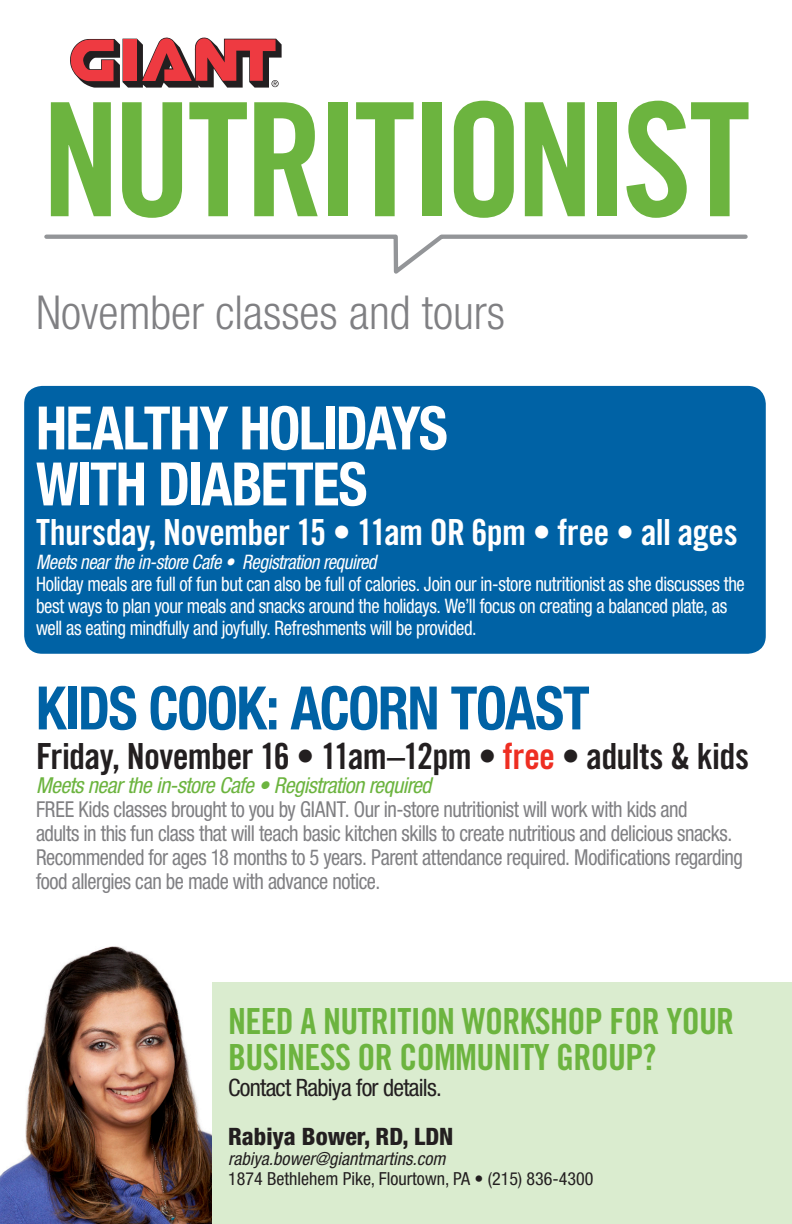
<style>
.page{position:relative;width:792px;height:1224px;background:#fff}
.page>*{position:absolute;margin:0;border:0;box-sizing:border-box;transform-origin:0 0}
.t1{font:157.8px "Trade Gothic Bold Cond Twenty";letter-spacing:-.045em;color:#6cb43f}
.t2{font:700 condensed 60px/56px "Helvetica Neue LT Std";letter-spacing:-.025em;color:#fff;scale:.93 1}
.t3{font:700 condensed 60px "Helvetica Neue LT Std";letter-spacing:-.025em;color:#0062a5;scale:.93 1}
.t4{font:300 condensed 46.8px "Helvetica Neue LT Std";color:#808083}
.Class_Name{font:36px/36px "Trade Gothic Bold Cond Twenty";letter-spacing:-.02em;color:#6cb43f}
.t5{font:36px "Trade Gothic Bold Cond Twenty";letter-spacing:-.02em;color:#231f20}
.t6{font:36px "Trade Gothic Bold Cond Twenty";letter-spacing:-.02em;color:#fff}
.Class_Name-2{font:condensed 24px "Helvetica Neue";letter-spacing:-.03em;color:#231f20}
.t7{font:800 condensed 24px "Helvetica Neue";color:#231f20}
.t8{font:condensed 22px/24px "Helvetica Neue LT Std";letter-spacing:-.025em;color:#808083;scale:.93 1}
.t9{font:italic condensed 22px "Helvetica Neue LT Std";letter-spacing:-.025em;color:#6cb43f}
.t10{font:condensed 20px/22px "Helvetica Neue LT Std";letter-spacing:-.02em;color:#fff;scale:.93 1}
.t11{font:condensed 18px "Helvetica Neue LT Std";color:#231f20}
.t12{font:italic condensed 18px "Helvetica Neue LT Std";color:#231f20}
.s1{font-style:italic}
.s2{color:#ee2e22}
</style>
<div class="page">
<svg style="left:44px;top:234px;width:704px;height:40px"></svg>
<div style="left:0;top:983px;width:792px;height:241px;background:#daeccf"></div>
<svg style="left:70px;top:37px;width:212px;height:51px"></svg>
<div style="left:24px;top:386px;width:742px;height:268px;background:#0062a5;border-radius:18px"></div>
<img style="left:0;top:946px;width:212px;height:278px">
<h1 class="t1" style="left:41px;top:64px;width:711px">NUTRITIONIST</h1>
<p class="t4" style="left:36px;top:285px;width:471px">November classes and tours</p>
<p class="t2" style="left:36px;top:399px;width:444px">HEALTHY HOLIDAYS<br>WITH DIABETES</p>
<p class="t6" style="left:36px;top:511px;width:703px">Thursday, November 15 • 11am OR 6pm • free • all ages</p>
<p class="t10" style="left:36px;top:551px;width:764px"><span class="s1">Meets near the in-store Cafe • Registration required<br></span>Holiday meals are full of fun but can also be full of calories. Join our in-store nutritionist as she discusses the best ways to plan your meals and snacks around the holidays. We’ll focus on creating a balanced plate, as well as eating mindfully and joyfully. Refreshments will be provided.</p>
<p class="t3" style="left:36px;top:672px;width:597px">KIDS COOK: ACORN TOAST</p>
<p class="t5" style="left:36px;top:735px;width:715px">Friday, November 16 • 11am–12pm • <span class="s2">free</span> • adults &amp; kids</p>
<p class="t9" style="left:36px;top:773px;width:397px">Meets near the in-store Cafe • Registration required</p>
<p class="t8" style="left:36px;top:797px;width:762px">FREE Kids classes brought to you by GIANT. Our in-store nutritionist will work with kids and<br>adults in this fun class that will teach basic kitchen skills to create nutritious and delicious snacks.<br>Recommended for ages 18 months to 5 years. Parent attendance required. Modifications regarding food allergies can be made with advance notice.</p>
<p class="Class_Name" style="left:228px;top:1002px;width:508px">NEED A NUTRITION WORKSHOP FOR YOUR<br>BUSINESS OR COMMUNITY GROUP?</p>
<p class="Class_Name-2" style="left:228px;top:1073px;width:215px">Contact Rabiya for details.</p>
<p class="t7" style="left:228px;top:1121px;width:227px">Rabiya Bower, RD, LDN</p>
<p class="t12" style="left:228px;top:1148px;width:219px">rabiya.bower@giantmartins.com</p>
<p class="t11" style="left:228px;top:1168px;width:367px">1874 Bethlehem Pike, Flourtown, PA • (215) 836-4300</p>
</div>
